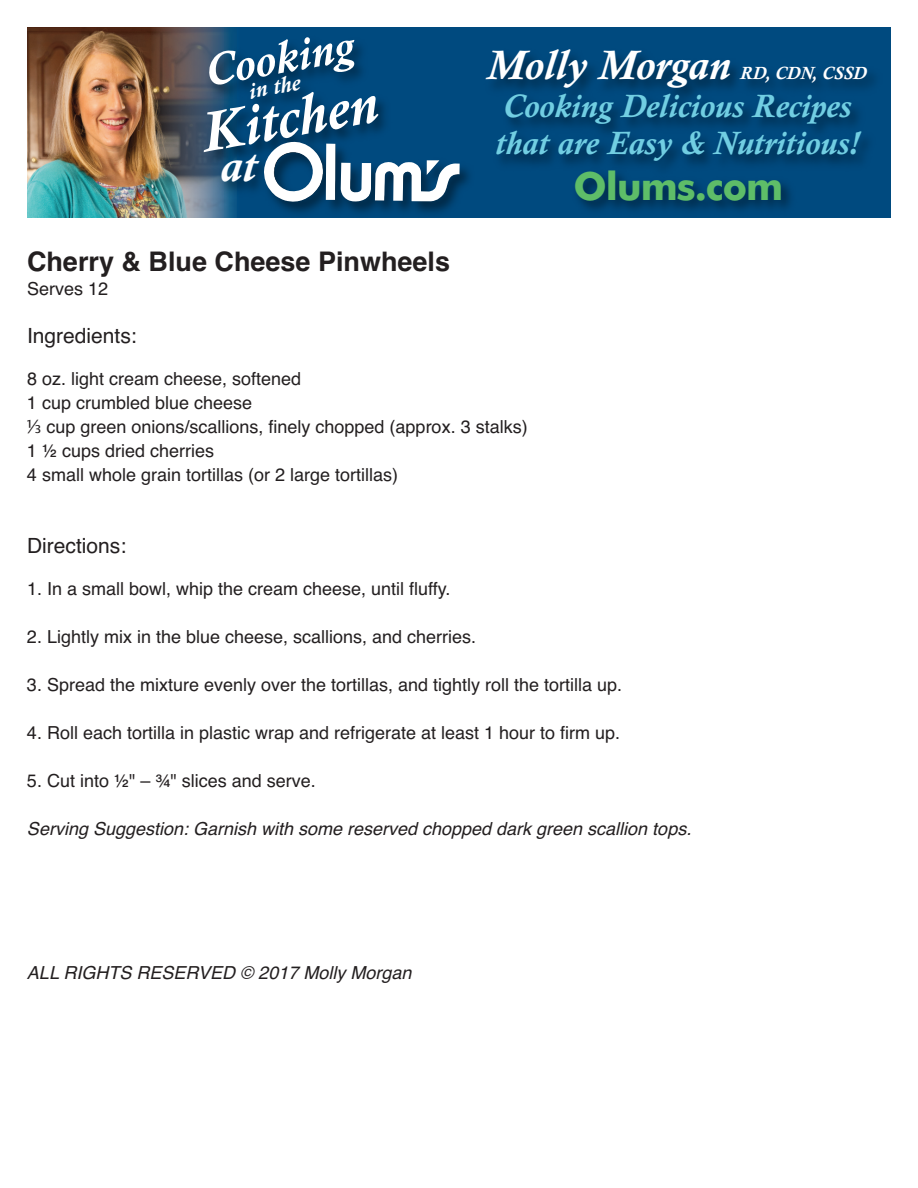
<style>
.page{position:relative;width:918px;height:1188px;background:#fff}
.page>*{position:absolute;margin:0;border:0;box-sizing:border-box;transform-origin:0 0}
.t1{font:italic 700 56.7px "Calisto";color:#fff}
.t2{font:italic 700 45.45px "Calisto";color:#fff}
.t3{font:italic 700 42px "Calisto";color:#fff}
.t4{font:700 39px "Futura BT";letter-spacing:-.025em;color:#5ebd68}
.t5{font:italic 700 33px/37.5px "Calisto";color:#71cee2}
.t6{font:700 27px "Helvetica";color:#231f20}
.t7{font:italic 700 22.65px "Calisto";color:#fff}
.t8{font:21px "Helvetica";color:#231f20}
.t9{font:18px/24px "Helvetica";color:#231f20}
.t10{font:italic 18px "Helvetica";color:#231f20}
.t11{font:italic 700 18px "Calisto";color:#fff}
.s1{font-family:"Lucida Grande"}
</style>
<div class="page">
<svg style="left:27px;top:27px;width:864px;height:191px;background:#004678"></svg>
<img style="left:27px;top:27px;width:125px;height:191px">
<img style="left:152px;top:27px;width:22px;height:191px">
<img style="left:174px;top:27px;width:280px;height:191px">
<img style="left:264px;top:142px;width:195px;height:60px">
<img style="left:449px;top:39px;width:425px;height:151px">
<h2 class="t2" style="left:200px;top:44px;width:152px;rotate:-10deg">Cooking</h2>
<p class="t7" style="left:247px;top:78px;width:53px;rotate:-10deg">in the</p>
<h1 class="t1" style="left:196px;top:100px;width:179px;rotate:-10deg">Kitchen</h1>
<h2 class="t2" style="left:220px;top:138px;width:37px">at</h2>
<h3 class="t3" style="left:487px;top:40px;width:245px">Molly Morgan</h3>
<p class="t11" style="left:740px;top:63px;width:128px">RD, CDN, CSSD</p>
<h3 class="t5" style="left:496px;top:87px;width:364px">Cooking Delicious Recipes that are Easy &amp; Nutritious!</h3>
<h3 class="t4" style="left:574px;top:170px;width:211px">Olums.com</h3>
<h3 class="t6" style="left:27px;top:246px;width:425px">Cherry &amp; Blue Cheese Pinwheels</h3>
<p class="t9" style="left:27px;top:277px;width:83px">Serves 12</p>
<p class="t8" style="left:27px;top:324px;width:111px">Ingredients:</p>
<p class="t9" style="left:27px;top:367px;width:502px">8 oz. light cream cheese, softened<br>1 cup crumbled blue cheese<br><span class="s1">⅓</span> cup green onions/scallions, finely chopped (approx. 3 stalks)<br>1 ½ cups dried cherries<br>4 small whole grain tortillas (or 2 large tortillas)</p>
<p class="t8" style="left:27px;top:534px;width:101px">Directions:</p>
<p class="t9" style="left:27px;top:577px;width:425px">1. In a small bowl, whip the cream cheese, until fluffy.</p>
<p class="t9" style="left:27px;top:625px;width:451px">2. Lightly mix in the blue cheese, scallions, and cherries.</p>
<p class="t9" style="left:27px;top:673px;width:597px">3. Spread the mixture evenly over the tortillas, and tightly roll the tortilla up.</p>
<p class="t9" style="left:27px;top:721px;width:595px">4. Roll each tortilla in plastic wrap and refrigerate at least 1 hour to firm up.</p>
<p class="t9" style="left:27px;top:769px;width:290px">5. Cut into ½" – ¾" slices and serve.</p>
<p class="t10" style="left:27px;top:818px;width:666px">Serving Suggestion: Garnish with some reserved chopped dark green scallion tops.</p>
<p class="t10" style="left:27px;top:962px;width:386px">ALL RIGHTS RESERVED © 2017 Molly Morgan</p>
</div>
